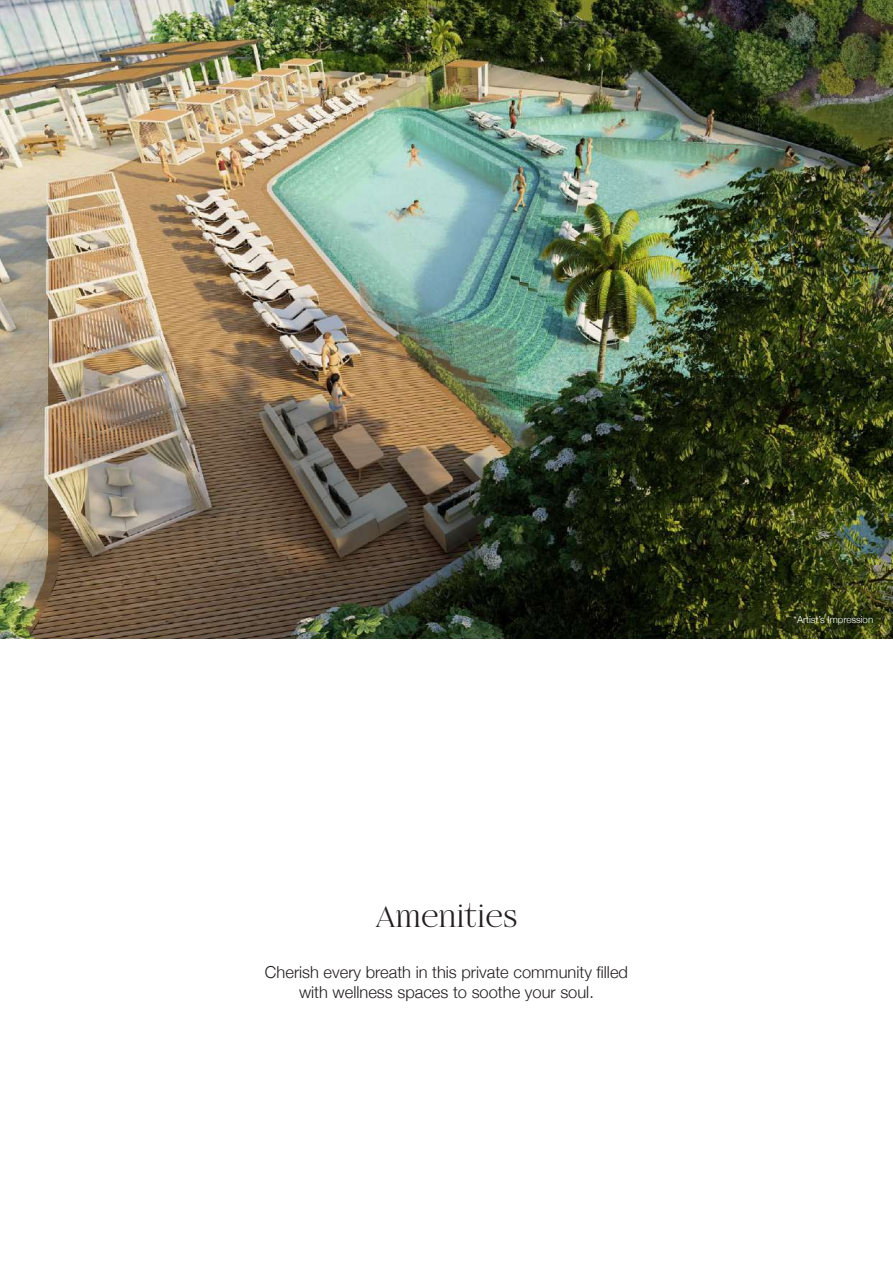
<style>
.page{position:relative;width:893px;height:1263px;background:#fff}
.page>*{position:absolute;margin:0;border:0;box-sizing:border-box;transform-origin:0 0}
.t1{font:34.2px "Fogtwo No 5";color:#231f20}
.t2{font:300 16.5px/20.2px "Helvetica Neue";color:#231f20;text-align:center}
.t3{font:300 9.75px "Helvetica Neue";color:#fff}
</style>
<div class="page">
<img style="left:0;top:0;width:893px;height:639px">
<h1 class="t1" style="left:375px;top:900px;width:143px">Amenities</h1>
<p class="t2" style="left:265px;top:960px;width:365px">Cherish every breath in this private community filled with wellness spaces to soothe your soul.</p>
<p class="t3" style="left:794px;top:611px;width:81px">*Artist’s Impression</p>
</div>
